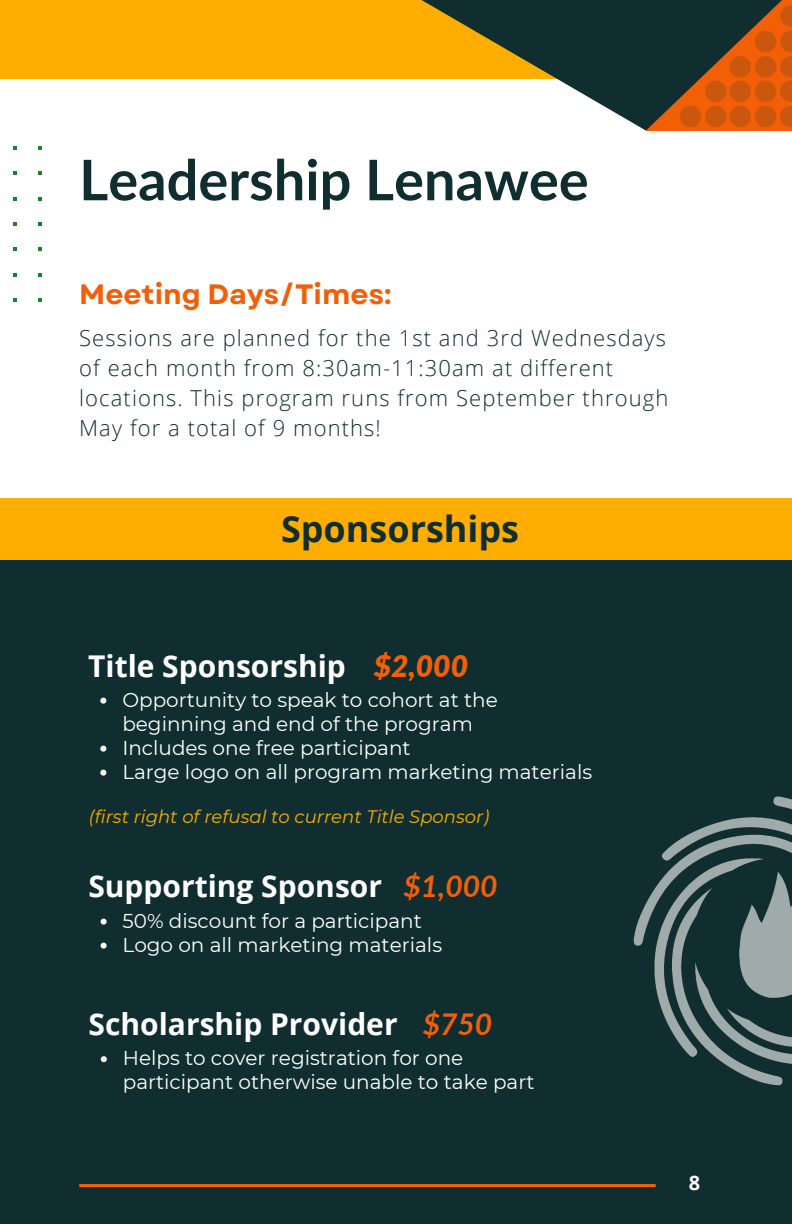
<style>
.page{position:relative;width:792px;height:1224px;background:#fff}
.page>*{position:absolute;margin:0;border:0;box-sizing:border-box;transform-origin:0 0}
.t1{font:700 56px "Lato";color:#102e2f}
.t2{font:700 36px "Open Sans";color:#102e2f}
.t3{font:700 30px "Open Sans";color:#fff}
.t4{font:italic 700 30px "Lato";color:#f25f07}
.t5{font:italic 900 30px "Lato";color:#f25f07}
.t6{font:700 28px "Garet";color:#f25f07}
.t7{font:300 22px/30px "Open Sans";letter-spacing:.05em;color:#102e2f}
.t8{font:20px/24px "Montserrat";color:#fff}
.t9{font:700 20px "Open Sans";color:#fff}
.t10{font:italic 18px "Montserrat";color:#ffad00}
</style>
<div class="page">
<div style="left:0;top:0;width:621px;height:79px;background:#ffad00"></div>
<svg style="left:421px;top:0;width:224px;height:130px"></svg>
<svg style="left:645px;top:0;width:147px;height:131px;fill:#102e2f"></svg>
<svg style="left:680px;top:5px;width:112px;height:122px"></svg>
<svg style="left:13px;top:298px;width:4px;height:4px"></svg>
<svg style="left:38px;top:298px;width:4px;height:4px"></svg>
<svg style="left:13px;top:273px;width:4px;height:4px"></svg>
<svg style="left:38px;top:273px;width:4px;height:4px"></svg>
<svg style="left:13px;top:247px;width:4px;height:4px"></svg>
<svg style="left:38px;top:247px;width:4px;height:4px"></svg>
<svg style="left:13px;top:222px;width:4px;height:4px"></svg>
<svg style="left:38px;top:222px;width:4px;height:4px"></svg>
<svg style="left:13px;top:197px;width:4px;height:4px"></svg>
<svg style="left:38px;top:197px;width:4px;height:4px"></svg>
<svg style="left:13px;top:171px;width:4px;height:4px"></svg>
<svg style="left:38px;top:171px;width:4px;height:4px"></svg>
<svg style="left:13px;top:146px;width:4px;height:4px"></svg>
<svg style="left:38px;top:146px;width:4px;height:4px"></svg>
<div style="left:0;top:560px;width:792px;height:664px;background:#102e2f"></div>
<hr style="left:79px;top:1184px;width:577px;height:3px;background:#f25f07">
<div style="left:0;top:498px;width:792px;height:62px;background:#ffad00"></div>
<img style="left:633px;top:797px;width:159px;height:289px">
<svg style="left:100px;top:698px;width:6px;height:6px"></svg>
<svg style="left:100px;top:746px;width:6px;height:6px"></svg>
<svg style="left:100px;top:770px;width:6px;height:6px"></svg>
<svg style="left:101px;top:919px;width:6px;height:6px"></svg>
<svg style="left:101px;top:943px;width:6px;height:6px"></svg>
<svg style="left:101px;top:1056px;width:6px;height:6px"></svg>
<p class="t1" style="left:79px;top:145px;width:511px">Leadership Lenawee</p>
<h3 class="t6" style="left:79px;top:274px;width:314px">Meeting Days/Times:</h3>
<h3 class="t7" style="left:79px;top:322px;width:591px">Sessions are planned for the 1st and 3rd Wednesdays of each month from 8:30am-11:30am at different locations. This program runs from September through May for a total of 9 months!</h3>
<h1 class="t2" style="left:281px;top:503px;width:240px">Sponsorships</h1>
<h3 class="t3" style="left:88px;top:644px;width:259px">Title Sponsorship</h3>
<h3 class="t5" style="left:374px;top:647px;width:96px">$2,000</h3>
<h3 class="t8" style="left:122px;top:687px;width:377px">Opportunity to speak to cohort at the beginning and end of the program</h3>
<p class="t8" style="left:122px;top:735px;width:290px">Includes one free participant</p>
<h2 class="t8" style="left:122px;top:759px;width:471px">Large logo on all program marketing materials</h2>
<h3 class="t10" style="left:89px;top:805px;width:402px">(first right of refusal to current Title Sponsor)</h3>
<p class="t3" style="left:88px;top:865px;width:295px">Supporting Sponsor</p>
<p class="t4" style="left:404px;top:868px;width:96px">$1,000</p>
<p class="t8" style="left:123px;top:908px;width:301px">50% discount for a participant</p>
<p class="t8" style="left:123px;top:932px;width:321px">Logo on all marketing materials</p>
<p class="t3" style="left:89px;top:1003px;width:311px">Scholarship Provider</p>
<p class="t4" style="left:423px;top:1005px;width:71px">$750</p>
<h3 class="t8" style="left:123px;top:1046px;width:413px">Helps to cover registration for one participant otherwise unable to take part</h3>
<p class="t9" style="left:689px;top:1169px;width:13px">8</p>
</div>
